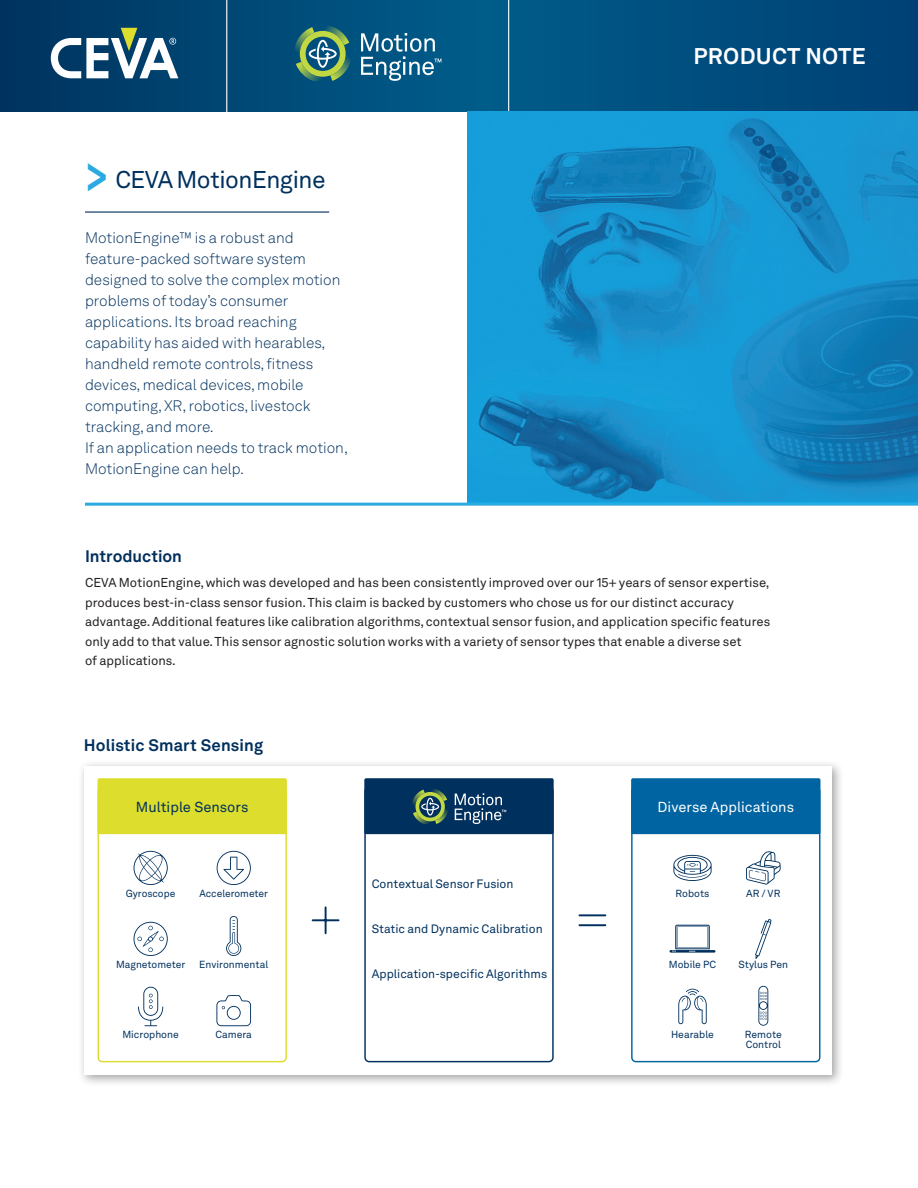
<style>
.page{position:relative;width:918px;height:1188px;background:#fff}
.page>*{position:absolute;margin:0;border:0;box-sizing:border-box;transform-origin:0 0}
.t1{font:700 46.5px "Akkurat LL";color:#2baae1}
.t2{font:24px "Akkurat LL";letter-spacing:-.02em;color:#00305d}
.t3{font:700 22.5px "Akkurat LL";letter-spacing:.01em;color:#fff}
.bullets{font:700 16.5px "Akkurat LL";letter-spacing:.01em;color:#00305d}
.t4{font:300 15px "Akkurat LL";color:#00305d}
.Blue_Text{font:14.4px "Akkurat LL";color:#fff}
.Blue_Text-2{font:14.4px "Akkurat LL";color:#00305d}
.t5{font:12.75px/19.5px "Akkurat LL";color:#231f20}
.Diagram_Text{font:12px "Akkurat LL";color:#00305d}
.Diagram_Text-2{font:10.2px "Akkurat LL";letter-spacing:-.005em;color:#00305d}
</style>
<div class="page">
<svg style="left:0;top:0;width:918px;height:112px;background:#004b7a"></svg>
<svg style="left:51px;top:28px;width:127px;height:50px"></svg>
<hr style="left:226px;top:0;width:1px;height:118px;background:#fff">
<hr style="left:508px;top:0;width:1px;height:118px;background:#fff">
<img style="left:468px;top:112px;width:450px;height:390px">
<svg style="left:361px;top:33px;width:80px;height:48px;background:#3c7da0"></svg>
<svg style="left:294px;top:25px;width:57px;height:56px;background:#518871"></svg>
<hr style="left:85px;top:503px;width:833px;height:3px;background:#2baae1">
<hr style="left:85px;top:211px;width:244px;height:2px;background:#00305d">
<div style="left:78px;top:760px;width:766px;height:327px;background:#231f20;opacity:.4"></div>
<svg style="left:84px;top:766px;width:748px;height:309px"></svg>
<hr style="left:325px;top:907px;width:2px;height:26px;background:#00305d">
<hr style="left:313px;top:919px;width:26px;height:2px;background:#00305d">
<hr style="left:579px;top:914px;width:26px;height:2px;background:#00305d">
<hr style="left:579px;top:924px;width:26px;height:2px;background:#00305d">
<div style="left:364px;top:778px;width:190px;height:56px;background:#00305d;border-radius:2px"></div>
<div style="left:364px;top:786px;width:190px;height:276px;border:1px solid #00305d;border-radius:4px"></div>
<svg style="left:455px;top:793px;width:51px;height:31px"></svg>
<svg style="left:412px;top:789px;width:36px;height:35px"></svg>
<div style="left:631px;top:778px;width:189px;height:56px;background:#0064a2;border-radius:2px"></div>
<div style="left:631px;top:786px;width:189px;height:276px;border:1px solid #0064a2;border-radius:4px"></div>
<svg style="left:758px;top:986px;width:10px;height:40px"></svg>
<svg style="left:673px;top:855px;width:39px;height:26px"></svg>
<svg style="left:670px;top:925px;width:45px;height:28px"></svg>
<svg style="left:755px;top:919px;width:17px;height:40px"></svg>
<svg style="left:678px;top:989px;width:29px;height:35px"></svg>
<svg style="left:746px;top:851px;width:35px;height:34px"></svg>
<div style="left:98px;top:778px;width:189px;height:56px;background:#dcdd2c;border-radius:2px"></div>
<div style="left:98px;top:786px;width:189px;height:276px;border:1px solid #dcdd2c;border-radius:4px"></div>
<svg style="left:138px;top:987px;width:25px;height:39px"></svg>
<svg style="left:216px;top:995px;width:35px;height:31px"></svg>
<svg style="left:134px;top:851px;width:34px;height:34px"></svg>
<svg style="left:217px;top:851px;width:34px;height:34px"></svg>
<svg style="left:134px;top:922px;width:34px;height:34px"></svg>
<svg style="left:226px;top:916px;width:15px;height:40px"></svg>
<p class="t1" style="left:85px;top:140px;width:24px">&gt;</p>
<p class="t2" style="left:115px;top:162px;width:212px">CEVA MotionEngine</p>
<p class="t4" style="left:85px;top:228px;width:210px">MotionEngine™ is a robust and</p>
<p class="t4" style="left:85px;top:249px;width:223px">feature-packed software system</p>
<p class="t4" style="left:85px;top:270px;width:257px">designed to solve the complex motion</p>
<p class="t4" style="left:85px;top:291px;width:205px">problems of todays’ consumer</p>
<p class="t4" style="left:85px;top:312px;width:213px">applications.Its broad reaching</p>
<p class="t4" style="left:85px;top:333px;width:242px">capability has aided with hearables,</p>
<p class="t4" style="left:85px;top:354px;width:230px">handheld remote controls,fitness</p>
<p class="t4" style="left:85px;top:375px;width:220px">devices,medical devices,mobile</p>
<p class="t4" style="left:85px;top:396px;width:227px">computing,XR,robotics,livestock</p>
<p class="t4" style="left:85px;top:417px;width:130px">tracking,and more.</p>
<p class="t4" style="left:85px;top:438px;width:264px">If an application needs to track motion,</p>
<p class="t4" style="left:85px;top:459px;width:160px">MotionEngine can help.</p>
<p class="t3" style="left:693px;top:38px;width:174px">PRODUCT NOTE</p>
<p class="bullets" style="left:85px;top:543px;width:99px">Introduction</p>
<p class="t5" style="left:85px;top:572px;width:686px">CEVA MotionEngine,which was developed and has been consistently improved over our 15+ years of sensor expertise,</p>
<p class="t5" style="left:85px;top:592px;width:650px">produces best-in-class sensor fusion.This claim is backed by customers who chose us for our distinct accuracy</p>
<p class="t5" style="left:85px;top:611px;width:687px">advantage.Additional features like calibration algorithms,contextual sensor fusion,and application specific features</p>
<p class="t5" style="left:85px;top:631px;width:658px">only add to that value.This sensor agnostic solution works with a variety of sensortypes that enable a diverse set of applications.</p>
<p class="bullets" style="left:84px;top:733px;width:181px">Holistic Smart Sensing</p>
<p class="Blue_Text-2" style="left:136px;top:796px;width:114px">Multiple Sensors</p>
<p class="Blue_Text" style="left:658px;top:796px;width:138px">Diverse Applications</p>
<p class="Diagram_Text-2" style="left:126px;top:886px;width:51px">Gyroscope</p>
<p class="Diagram_Text-2" style="left:199px;top:886px;width:70px">Accelerometer</p>
<p class="Diagram_Text-2" style="left:116px;top:957px;width:71px">Magnetometer</p>
<p class="Diagram_Text-2" style="left:199px;top:957px;width:70px">Environmental</p>
<p class="Diagram_Text" style="left:372px;top:875px;width:143px">Contextual Sensor Fusion</p>
<p class="Diagram_Text" style="left:372px;top:920px;width:172px">Static and Dynamic Calibration</p>
<p class="Diagram_Text" style="left:372px;top:965px;width:177px">Application-specific Algorithms</p>
<p class="Diagram_Text-2" style="left:676px;top:886px;width:35px">Robots</p>
<p class="Diagram_Text-2" style="left:746px;top:886px;width:36px">AR/VR</p>
<p class="Diagram_Text-2" style="left:669px;top:957px;width:49px">Mobile PC</p>
<p class="Diagram_Text-2" style="left:739px;top:957px;width:51px">Stylus Pen</p>
<p class="Diagram_Text-2" style="left:122px;top:1027px;width:58px">Microphone</p>
<p class="Diagram_Text-2" style="left:215px;top:1027px;width:38px">Camera</p>
<p class="Diagram_Text-2" style="left:671px;top:1027px;width:44px">Hearable</p>
<p class="Diagram_Text-2" style="left:745px;top:1027px;width:39px">Remote</p>
<p class="Diagram_Text-2" style="left:746px;top:1037px;width:37px">Control</p>
</div>
